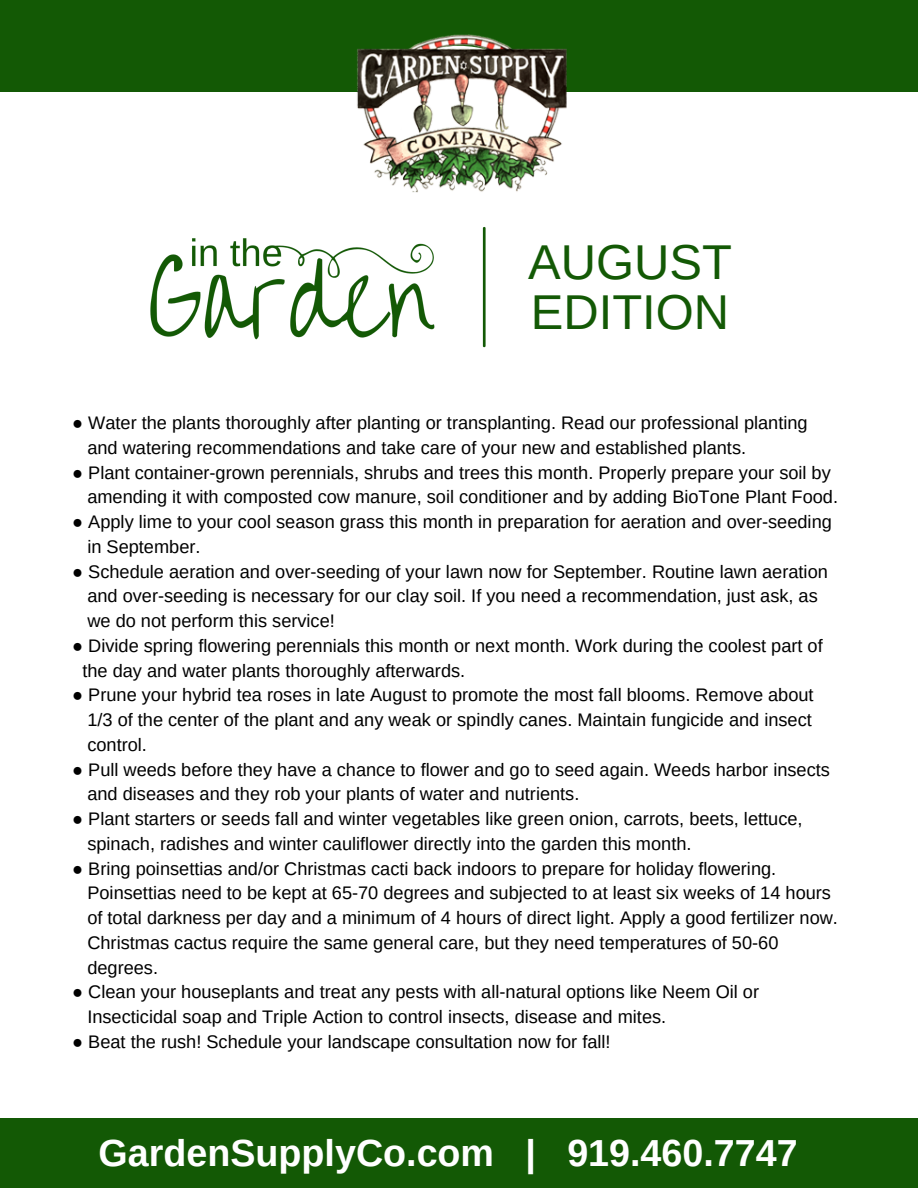
<style>
.page{position:relative;width:918px;height:1188px;background:#fff}
.page>*{position:absolute;margin:0;border:0;box-sizing:border-box;transform-origin:0 0}
.t1{font:48.9px "Arimo";color:#135905}
.t2{font:700 37.65px "Arimo";color:#fff}
.t3{font:18.15px "Arimo";color:#000}
</style>
<div class="page">
<img style="left:150px;top:238px;width:285px;height:102px">
<hr style="left:483px;top:228px;width:2px;height:118px;background:#135905">
<div style="left:0;top:1118px;width:918px;height:70px;background:#135905"></div>
<div style="left:0;top:0;width:918px;height:92px;background:#135905"></div>
<img style="left:357px;top:34px;width:210px;height:159px">
<p class="t1" style="left:528px;top:235px;width:205px">AUGUST</p>
<p class="t1" style="left:531px;top:285px;width:200px">EDITION</p>
<p class="t3" style="left:72px;top:413px;width:737px">● Water the plants thoroughly after planting or transplanting. Read our professional planting</p>
<p class="t3" style="left:87px;top:437px;width:660px">and watering recommendations and take care of your new and established plants.</p>
<p class="t3" style="left:72px;top:462px;width:760px">● Plant container-grown perennials, shrubs and trees this month. Properly prepare your soil by</p>
<p class="t3" style="left:87px;top:487px;width:752px">amending it with composted cow manure, soil conditioner and by adding BioTone Plant Food.</p>
<p class="t3" style="left:72px;top:512px;width:761px">● Apply lime to your cool season grass this month in preparation for aeration and over-seeding</p>
<p class="t3" style="left:87px;top:536px;width:115px">in September.</p>
<p class="t3" style="left:72px;top:561px;width:757px">● Schedule aeration and over-seeding of your lawn now for September. Routine lawn aeration</p>
<p class="t3" style="left:87px;top:586px;width:732px">and over-seeding is necessary for our clay soil. If you need a recommendation, just ask, as</p>
<p class="t3" style="left:87px;top:611px;width:249px">we do not perform this service!</p>
<p class="t3" style="left:72px;top:635px;width:752px">● Divide spring flowering perennials this month or next month. Work during the coolest part of</p>
<p class="t3" style="left:82px;top:660px;width:384px">the day and water plants thoroughly afterwards.</p>
<p class="t3" style="left:72px;top:685px;width:743px">● Prune your hybrid tea roses in late August to promote the most fall blooms. Remove about</p>
<p class="t3" style="left:87px;top:710px;width:726px">1/3 of the center of the plant and any weak or spindly canes. Maintain fungicide and insect</p>
<p class="t3" style="left:87px;top:734px;width:61px">control.</p>
<p class="t3" style="left:72px;top:759px;width:759px">● Pull weeds before they have a chance to flower and go to seed again. Weeds harbor insects</p>
<p class="t3" style="left:87px;top:784px;width:494px">and diseases and they rob your plants of water and nutrients.</p>
<p class="t3" style="left:72px;top:809px;width:732px">● Plant starters or seeds fall and winter vegetables like green onion, carrots, beets, lettuce,</p>
<p class="t3" style="left:87px;top:833px;width:606px">spinach, radishes and winter cauliflower directly into the garden this month.</p>
<p class="t3" style="left:72px;top:858px;width:706px">● Bring poinsettias and/or Christmas cacti back indoors to prepare for holiday flowering.</p>
<p class="t3" style="left:87px;top:883px;width:745px">Poinsettias need to be kept at 65-70 degrees and subjected to at least six weeks of 14 hours</p>
<p class="t3" style="left:87px;top:908px;width:752px">of total darkness per day and a minimum of 4 hours of direct light. Apply a good fertilizer now.</p>
<p class="t3" style="left:87px;top:932px;width:693px">Christmas cactus require the same general care, but they need temperatures of 50-60</p>
<p class="t3" style="left:87px;top:957px;width:72px">degrees.</p>
<p class="t3" style="left:72px;top:982px;width:688px">● Clean your houseplants and treat any pests with all-natural options like Neem Oil or</p>
<p class="t3" style="left:87px;top:1007px;width:580px">Insecticidal soap and Triple Action to control insects, disease and mites.</p>
<p class="t3" style="left:72px;top:1031px;width:540px">● Beat the rush! Schedule your landscape consultation now for fall!</p>
<p class="t2" style="left:99px;top:1131px;width:701px">GardenSupplyCo.com | 919.460.7747</p>
</div>
